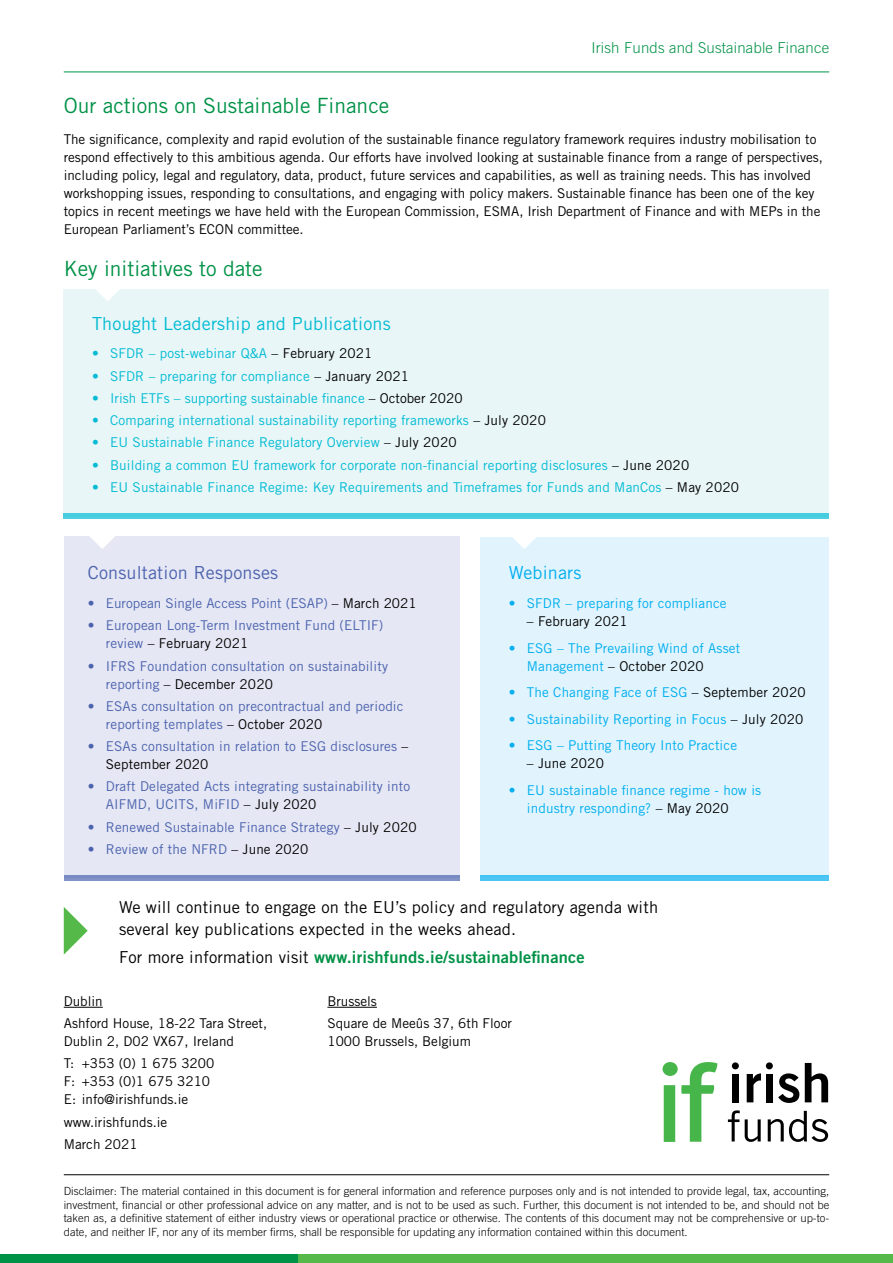
<style>
.page{position:relative;width:893px;height:1263px;background:#fff}
.page>*{position:absolute;margin:0;border:0;box-sizing:border-box;transform-origin:0 0}
.t1{font:21px "Trade Gothic LT Std";color:#009247}
.t2{font:18px "Trade Gothic LT Std";letter-spacing:.01em;color:#00bbd3}
.t3{font:18px "Trade Gothic LT Std";letter-spacing:.01em;color:#4b63ae}
.t4{font:18px "Trade Gothic LT Std";letter-spacing:.01em;color:#00aeef}
.t5{font:16.5px/21.8px "Trade Gothic LT Std";letter-spacing:.01em;color:#000}
.t6{font:16.5px "Trade Gothic LT Std Bd 2";letter-spacing:.01em;color:#009247}
.t7{font:300 15px "Trade Gothic LT Std";letter-spacing:.01em;color:#009247}
.t8{font:13.5px/18px "Trade Gothic LT Std";letter-spacing:-.005em;color:#000}
.t9{font:13.5px/18px "Trade Gothic LT Std";letter-spacing:.01em;color:#4b63ae}
.t10{font:13.5px "Trade Gothic LT Std";letter-spacing:.01em;color:#00bbd3}
.t11{font:13.5px/18px "Trade Gothic LT Std";letter-spacing:.01em;color:#00aeef}
.t12{font:300 11.25px/13.5px "Trade Gothic LT Std";color:#000;text-align:justify}
.s1{color:#000}
.s2{font-family:"Trade Gothic LT Std";color:#000}
</style>
<div class="page">
<div style="left:480px;top:537px;width:349px;height:339px;background:#e1f4fd"></div>
<div style="left:480px;top:875px;width:349px;height:5px;background:#4dc6f3"></div>
<svg style="left:513px;top:537px;width:23px;height:12px"></svg>
<div style="left:64px;top:537px;width:395px;height:341px;background:#e6e7f4"></div>
<div style="left:64px;top:875px;width:395px;height:5px;background:#798ac3"></div>
<svg style="left:81px;top:536px;width:43px;height:13px"></svg>
<hr style="left:64px;top:72px;width:765px;height:1px;background:#009247">
<div style="left:276px;top:1254px;width:617px;height:9px;background:#54b948"></div>
<div style="left:0;top:1254px;width:298px;height:9px;background:#009247"></div>
<svg style="left:663px;top:1062px;width:54px;height:80px"></svg>
<svg style="left:728px;top:1110px;width:100px;height:32px"></svg>
<div style="left:766px;top:1062px;width:7px;height:7px;background:#000;border-radius:50%"></div>
<div style="left:732px;top:1062px;width:7px;height:7px;background:#000;border-radius:50%"></div>
<svg style="left:805px;top:1063px;width:23px;height:39px"></svg>
<svg style="left:778px;top:1073px;width:21px;height:30px"></svg>
<div style="left:766px;top:1074px;width:7px;height:28px;background:#000"></div>
<svg style="left:747px;top:1073px;width:14px;height:29px"></svg>
<div style="left:732px;top:1074px;width:7px;height:28px;background:#000"></div>
<hr style="left:64px;top:1174px;width:765px;height:1px;background:#000">
<hr style="left:64px;top:1007px;width:39px;height:1px;background:#000">
<hr style="left:327px;top:1007px;width:50px;height:1px;background:#000">
<div style="left:64px;top:289px;width:765px;height:228px;background:#e9f6f8"></div>
<div style="left:64px;top:513px;width:765px;height:6px;background:#46ccde"></div>
<svg style="left:96px;top:289px;width:24px;height:12px"></svg>
<svg style="left:64px;top:907px;width:24px;height:48px"></svg>
<p class="t7" style="left:591px;top:39px;width:239px">Irish Funds and Sustainable Finance</p>
<h1 class="t1" style="left:64px;top:93px;width:327px">Our actions on Sustainable Finance</h1>
<p class="t8" style="left:64px;top:130px;width:761px">The significance, complexity and rapid evolution of the sustainable finance regulatory framework requires industry mobilisation to respond effectively to this ambitious agenda. Our efforts have involved looking at sustainable finance from a range of perspectives, including policy, legal and regulatory, data, product, future services and capabilities, as well as training needs. This has involved workshopping issues, responding to consultations, and engaging with policy makers. Sustainable finance has been one of the key topics in recent meetings we have held with the European Commission, ESMA, Irish Department of Finance and with MEPs in the European Parliament’s ECON committee.</p>
<h1 class="t1" style="left:64px;top:255px;width:200px">Key initiatives to date</h1>
<h2 class="t2" style="left:92px;top:312px;width:300px">Thought Leadership and Publications</h2>
<p class="t10" style="left:92px;top:345px;width:282px">• SFDR – post-webinar Q&amp;A <span class="s1">– February 2021</span></p>
<p class="t10" style="left:92px;top:367px;width:318px">• SFDR – preparing for compliance <span class="s1">– January 2021</span></p>
<p class="t10" style="left:92px;top:390px;width:372px">• Irish ETFs – supporting sustainable finance <span class="s1">– October 2020</span></p>
<p class="t10" style="left:92px;top:412px;width:455px">• Comparing international sustainability reporting frameworks <span class="s1">– July 2020</span></p>
<p class="t10" style="left:92px;top:434px;width:366px">• EU Sustainable Finance Regulatory Overview <span class="s1">– July 2020</span></p>
<p class="t10" style="left:92px;top:456px;width:599px">• Building a common EU framework for corporate non-financial reporting disclosures <span class="s1">– June 2020</span></p>
<p class="t10" style="left:92px;top:479px;width:648px">• EU Sustainable Finance Regime: Key Requirements and Timeframes for Funds and ManCos <span class="s1">– May 2020</span></p>
<h2 class="t3" style="left:88px;top:562px;width:192px">Consultation Responses</h2>
<p class="t9" style="left:88px;top:594px;width:330px">• European Single Access Point (ESAP) <span class="s1">– March 2021</span></p>
<p class="t9" style="left:106px;top:616px;width:279px;text-indent:-18px">• European Long-Term Investment Fund (ELTIF) review <span class="s1">– February 2021</span></p>
<p class="t9" style="left:106px;top:657px;width:284px;text-indent:-18px">• IFRS Foundation consultation on sustainability reporting <span class="s1">– December 2020</span></p>
<p class="t9" style="left:106px;top:697px;width:299px;text-indent:-18px">• ESAs consultation on precontractual and periodic reporting templates <span class="s1">– October 2020</span></p>
<p class="t9" style="left:106px;top:737px;width:304px;text-indent:-18px">• ESAs consultation in relation to ESG disclosures <span class="s1">–<br>September 2020</span></p>
<p class="t9" style="left:106px;top:777px;width:306px;text-indent:-18px">• Draft Delegated Acts integrating sustainability into<br>AIFMD, UCITS, MiFID <span class="s1">– July 2020</span></p>
<p class="t9" style="left:88px;top:818px;width:330px">• Renewed Sustainable Finance Strategy <span class="s1">– July 2020</span></p>
<p class="t9" style="left:88px;top:840px;width:222px">• Review of the NFRD <span class="s1">– June 2020</span></p>
<h2 class="t4" style="left:509px;top:562px;width:74px">Webinars</h2>
<p class="t11" style="left:509px;top:594px;width:219px">• SFDR – preparing for compliance</p>
<p class="t8" style="left:527px;top:612px;width:102px">– February 2021</p>
<p class="t11" style="left:527px;top:639px;width:215px;text-indent:-18px">• ESG – The Prevailing Wind of Asset<br>Management <span class="s1">– October 2020</span></p>
<p class="t11" style="left:509px;top:683px;width:298px">• The Changing Face of ESG <span class="s1">– September 2020</span></p>
<p class="t11" style="left:509px;top:710px;width:296px">• Sustainability Reporting in Focus <span class="s1">– July 2020</span></p>
<p class="t11" style="left:509px;top:736px;width:230px">• ESG – Putting Theory Into Practice</p>
<p class="t8" style="left:527px;top:754px;width:79px">– June 2020</p>
<p class="t11" style="left:527px;top:781px;width:236px;text-indent:-18px">• EU sustainable finance regime - how is industry responding? <span class="s1">– May 2020</span></p>
<p class="t5" style="left:119px;top:896px;width:541px">We will continue to engage on the EU’s policy and regulatory agenda with several key publications expected in the weeks ahead.</p>
<p class="t6" style="left:119px;top:947px;width:467px"><span class="s2">For more information visit</span> www.irishfunds.ie/sustainablefinance</p>
<p class="t8" style="left:64px;top:990px;width:205px;line-height:22.2px">Dublin<br>Ashford House, 18-22 Tara Street,</p>
<p class="t8" style="left:64px;top:1030px;width:172px;line-height:22.2px">Dublin 2, D02 VX67, Ireland<br>T: +353 (0) 1 675 3200</p>
<p class="t8" style="left:64px;top:1072px;width:148px">F: +353 (0)1 675 3210<br>E: info@irishfunds.ie</p>
<p class="t8" style="left:64px;top:1110px;width:105px;line-height:22.2px">www.irishfunds.ie<br>March 2021</p>
<p class="t8" style="left:327px;top:990px;width:186px;line-height:22.2px">Brussels<br>Square de Meeûs 37, 6th Floor</p>
<p class="t8" style="left:327px;top:1032px;width:145px">1000 Brussels, Belgium</p>
<p class="t12" style="left:64px;top:1184px;width:767px">Disclaimer: The material contained in this document is for general information and reference purposes only and is not intended to provide legal, tax, accounting, investment, financial or other professional advice on any matter, and is not to be used as such. Further, this document is not intended to be, and should not be taken as, a definitive statement of either industry views or operational practice or otherwise. The contents of this document may not be comprehensive or up-to&shy;date, and neither IF, nor any of its member firms, shall be responsible for updating any information contained within this document.</p>
</div>
